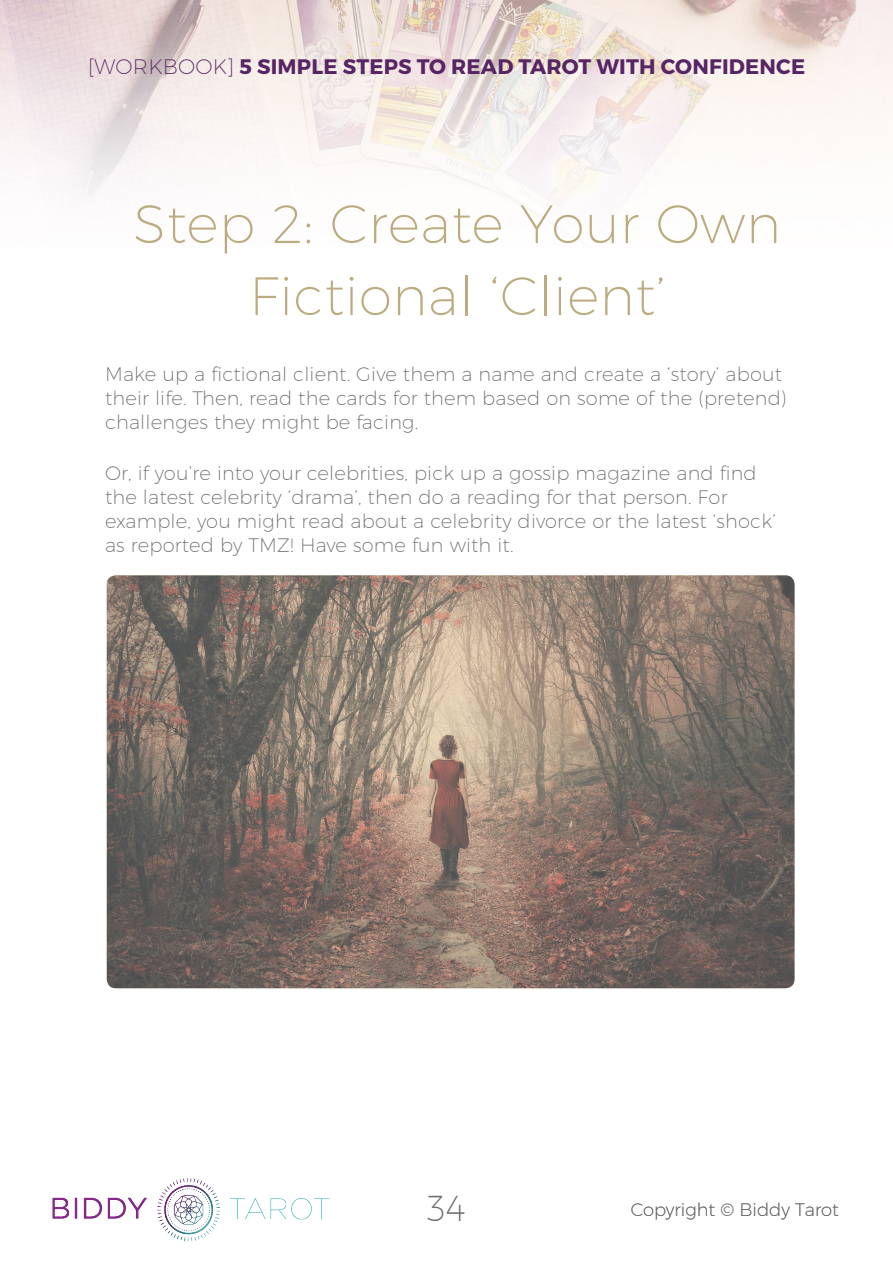
<style>
.page{position:relative;width:893px;height:1263px;background:#fff}
.page>*{position:absolute;margin:0;border:0;box-sizing:border-box;transform-origin:0 0}
.Subheader{font:200 54px/72px "Montserrat";letter-spacing:.01em;color:#bcab7f;text-align:center}
.t1{font:200 36px "Montserrat";color:#6c6c6c}
.t2{font:700 21px "Montserrat";letter-spacing:.01em;color:#582564}
.Paragragh{font:200 19.5px/24px "Montserrat";letter-spacing:.01em;color:#6c6c6c}
.t3{font:200 18px "Montserrat";color:#6c6c6c}
.s1{font-weight:200}
</style>
<div class="page">
<img style="left:52px;top:1178px;width:278px;height:63px">
<img style="left:0;top:0;width:893px;height:207px">
<img style="left:107px;top:575px;width:687px;height:413px">
<p class="t2" style="left:88px;top:54px;width:719px"><span class="s1">[WORKBOOK]</span> 5 SIMPLE STEPS TO READ TAROT WITH CONFIDENCE</p>
<p class="Subheader" style="left:134px;top:187px;width:649px">Step 2: Create Your Own<br>Fictional ‘Client’</p>
<p class="Paragragh" style="left:105px;top:362px;width:683px">Make up a fictional client. Give them a name and create a ‘story’ about their life. Then, read the cards for them based on some of the (pretend) challenges they might be facing.</p>
<p class="Paragragh" style="left:105px;top:461px;width:672px">Or, if you’re into your celebrities, pick up a gossip magazine and find the latest celebrity ‘drama’, then do a reading for that person. For example, you might read about a celebrity divorce or the latest ‘shock’ as reported by TMZ! Have some fun with it.</p>
<h2 class="t1" style="left:427px;top:1186px;width:40px">34</h2>
<p class="t3" style="left:631px;top:1198px;width:210px">Copyright © Biddy Tarot</p>
</div>
